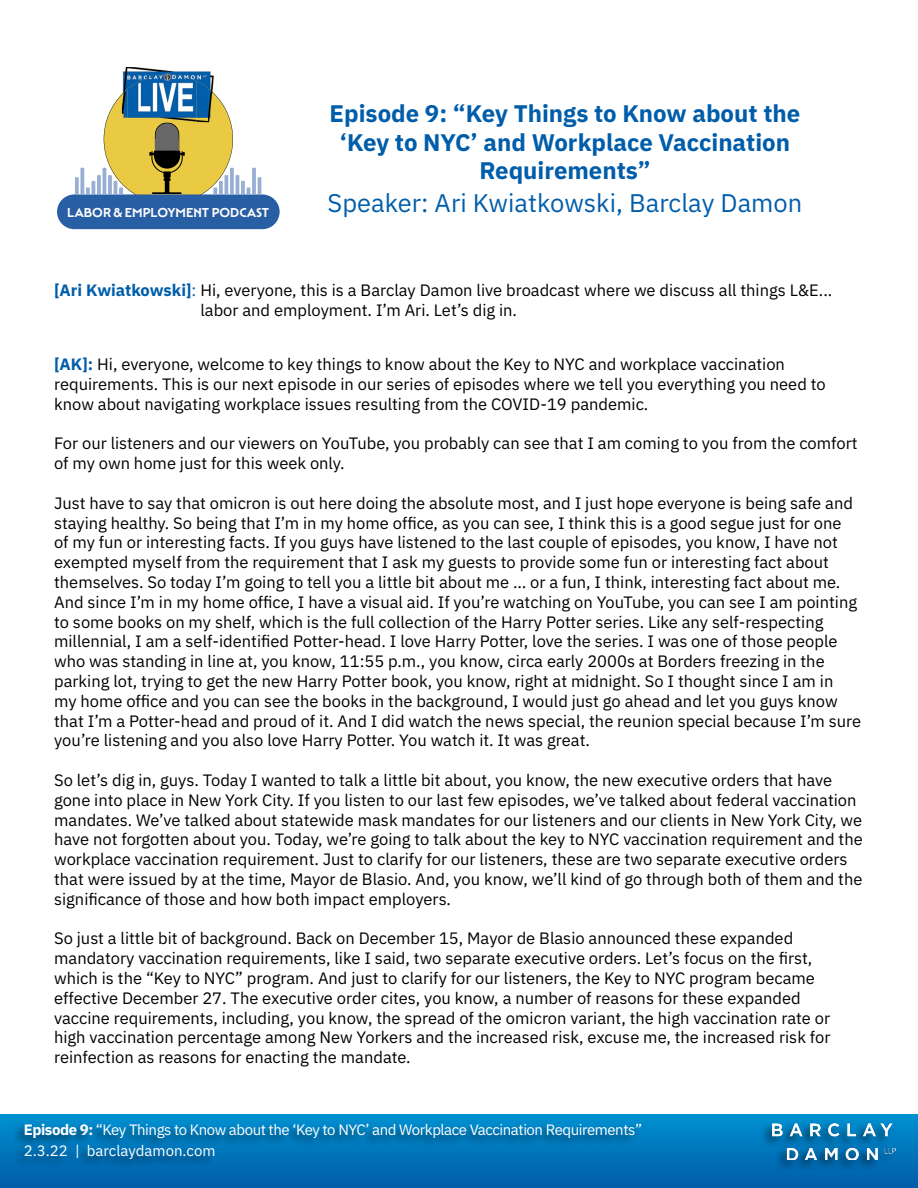
<style>
.page{position:relative;width:918px;height:1188px;background:#fff}
.page>*{position:absolute;margin:0;border:0;box-sizing:border-box;transform-origin:0 0}
.t1{font:25.5px "IBM Plex Sans";color:#005daa}
.t2{font:700 24px/28.5px "IBM Plex Sans";color:#005daa;text-align:center}
.t3{font:16.5px/19.8px "IBM Plex Sans";color:#000}
.t4{font:15px/21px "IBM Plex Sans";letter-spacing:-.03em;color:#fff}
.t5{font:600 13.05px "Mendl Sans Dusk";color:#fff}
.s1{font-weight:700;color:#005daa}
.s2{color:#005daa}
.s3{font-weight:700}
</style>
<div class="page">
<div style="left:0;top:1114px;width:918px;height:74px;background:linear-gradient(to bottom,#0091d1,#005ca9)"></div>
<div style="left:13px;top:1122px;width:630px;height:49px;background:#000;opacity:.55"></div>
<div style="left:760px;top:1121px;width:138px;height:51px;background:#000;opacity:.55"></div>
<img style="left:772px;top:1123px;width:123px;height:37px">
<div style="left:57px;top:194px;width:223px;height:35px;background:#285ea3;border-radius:17px"></div>
<svg style="left:75px;top:93px;width:186px;height:102px"></svg>
<img style="left:122px;top:67px;width:89px;height:7px">
<img style="left:139px;top:95px;width:58px;height:27px">
<img style="left:128px;top:95px;width:11px;height:27px">
<img style="left:197px;top:95px;width:11px;height:27px">
<img style="left:122px;top:95px;width:6px;height:27px">
<img style="left:208px;top:95px;width:6px;height:27px">
<img style="left:122px;top:74px;width:92px;height:21px">
<p class="t5" style="left:67px;top:204px;width:204px">LABOR &amp; EMPLOYMENT PODCAST</p>
<h2 class="t2" style="left:330px;top:98px;width:472px">Episode 9: “Key Things to Know about the ‘Key to NYC’ and Workplace Vaccination<br>Requirements”</h2>
<h1 class="t1" style="left:328px;top:184px;width:476px">Speaker: Ari Kwiatkowski, Barclay Damon</h1>
<p class="t3" style="left:200px;top:279px;width:634px;text-indent:-146px"><span class="s1">[Ari Kwiatkowski]</span><span class="s2">:</span> Hi, everyone, this is a Barclay Damon live broadcast where we discuss all things L&amp;E... labor and employment. I’m Ari. Let’s dig in.</p>
<p class="t3" style="left:54px;top:353px;width:773px"><span class="s1">[AK]:</span> Hi, everyone, welcome to key things to know about the Key to NYC and workplace vaccination requirements. This is our next episode in our series of episodes where we tell you everything you need to know about navigating workplace issues resulting from the COVID-19 pandemic.</p>
<p class="t3" style="left:54px;top:432px;width:805px">For our listeners and our viewers on YouTube, you probably can see that I am coming to you from the comfort of my own home just for this week only.</p>
<p class="t3" style="left:54px;top:492px;width:809px">Just have to say that omicron is out here doing the absolute most, and I just hope everyone is being safe and staying healthy. So being that I’m in my home office, as you can see, I think this is a good segue just for one<br>of my fun or interesting facts. If you guys have listened to the last couple of episodes, you know, I have not exempted myself from the requirement that I ask my guests to provide some fun or interesting fact about themselves. So today I’m going to tell you a little bit about me … or a fun, I think, interesting fact about me.<br>And since I’m in my home office, I have a visual aid. If you’re watching on YouTube, you can see I am pointing to some books on my shelf, which is the full collection of the Harry Potter series. Like any self-respecting millennial, I am a self-identified Potter-head. I love Harry Potter, love the series. I was one of those people who was standing in line at, you know, 11:55 p.m., you know, circa early 2000s at Borders freezing in the parking lot, trying to get the new Harry Potter book, you know, right at midnight. So I thought since I am in<br>my home office and you can see the books in the background, I would just go ahead and let you guys know that I’m a Potter-head and proud of it. And I did watch the news special, the reunion special because I’m sure you’re listening and you also love Harry Potter. You watch it. It was great.</p>
<p class="t3" style="left:54px;top:769px;width:810px">So let’s dig in, guys. Today I wanted to talk a little bit about, you know, the new executive orders that have gone into place in New York City. If you listen to our last few episodes, we’ve talked about federal vaccination mandates. We’ve talked about statewide mask mandates for our listeners and our clients in New York City, we have not forgotten about you. Today, we’re going to talk about the key to NYC vaccination requirement and the workplace vaccination requirement. Just to clarify for our listeners, these are two separate executive orders that were issued by at the time, Mayor de Blasio. And, you know, we’ll kind of go through both of them and the significance of those and how both impact employers.</p>
<p class="t3" style="left:54px;top:927px;width:778px">So just a little bit of background. Back on December 15, Mayor de Blasio announced these expanded mandatory vaccination requirements, like I said, two separate executive orders. Let’s focus on the first, which is the “Key to NYC” program. And just to clarify for our listeners, the Key to NYC program became effective December 27. The executive order cites, you know, a number of reasons for these expanded vaccine requirements, including, you know, the spread of the omicron variant, the high vaccination rate or high vaccination percentage among New Yorkers and the increased risk, excuse me, the increased risk for reinfection as reasons for enacting the mandate.</p>
<p class="t4" style="left:24px;top:1118px;width:620px"><span class="s3">Episode 9:</span> “Key Things to Know about the ‘Key to NYC’ and Workplace Vaccination Requirements”<br>2.3.22 | barclaydamon.com</p>
</div>
